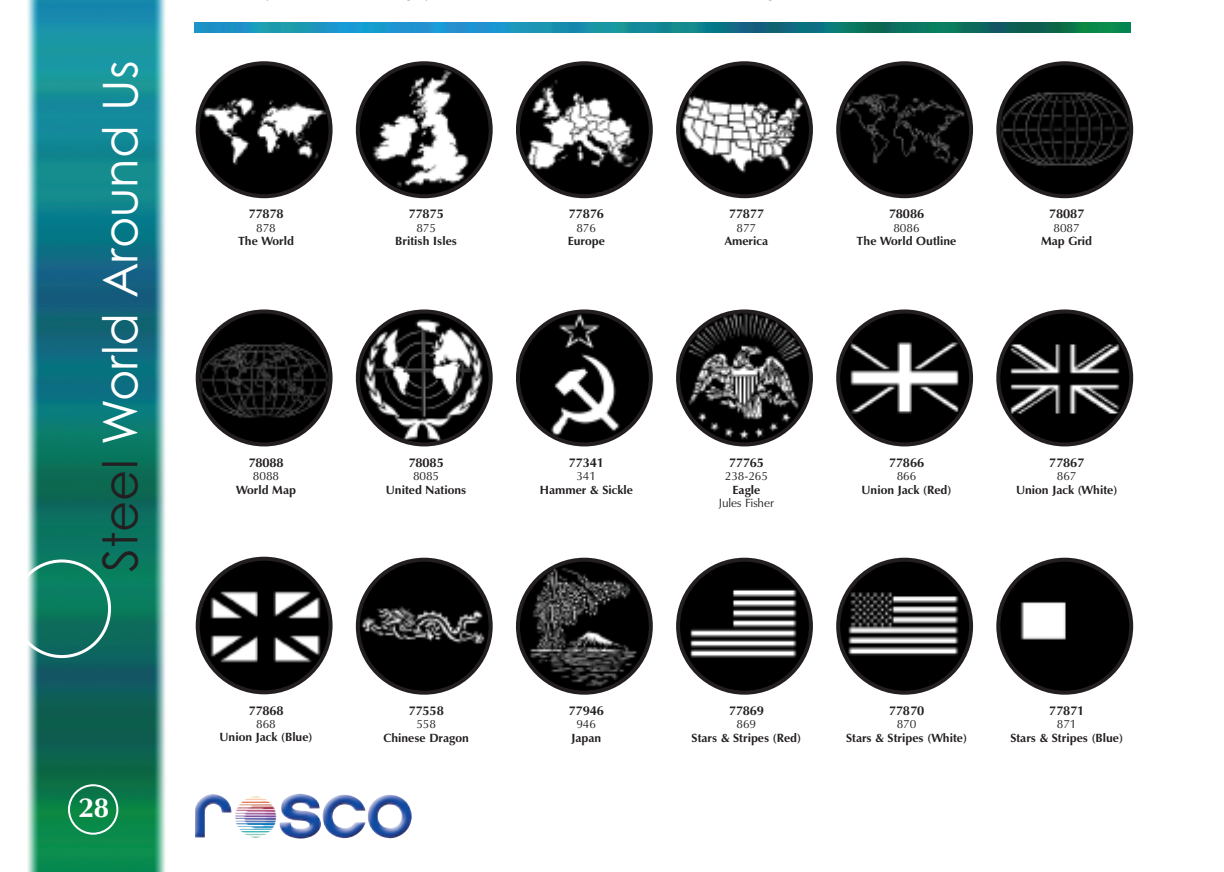
<style>
.page{position:relative;width:1224px;height:872px;background:#fff}
.page>*{position:absolute;margin:0;border:0;box-sizing:border-box;transform-origin:0 0}
.t1{font:48px "Century Gothic";color:#fff}
.t2{font:700 28px "Zapf Humanist 601 BT";color:#fff}
.t3{font:700 13px "Zapf Humanist 601 BT";letter-spacing:-.005em;color:#231f20}
.t4{font:700 12px "Zapf Humanist 601 BT";color:#231f20}
.t5{font:12px "Zapf Humanist 601 BT";letter-spacing:-.005em;color:#231f20}
.s1{color:#231f20}
</style>
<div class="page">
<img style="left:27px;top:0;width:139px;height:871px">
<svg style="left:27px;top:559px;width:84px;height:98px;background:#2e8a75"></svg>
<svg style="left:68px;top:784px;width:50px;height:50px;background:#26905c"></svg>
<img style="left:195px;top:793px;width:217px;height:45px">
<svg style="left:196px;top:61px;width:137px;height:137px"></svg>
<svg style="left:356px;top:61px;width:137px;height:137px"></svg>
<svg style="left:516px;top:61px;width:137px;height:137px"></svg>
<svg style="left:676px;top:61px;width:137px;height:137px"></svg>
<svg style="left:836px;top:61px;width:137px;height:137px"></svg>
<svg style="left:996px;top:61px;width:137px;height:137px"></svg>
<svg style="left:196px;top:309px;width:137px;height:137px"></svg>
<svg style="left:356px;top:309px;width:137px;height:137px"></svg>
<svg style="left:516px;top:309px;width:137px;height:137px"></svg>
<svg style="left:676px;top:309px;width:137px;height:137px"></svg>
<svg style="left:836px;top:309px;width:137px;height:137px"></svg>
<svg style="left:996px;top:309px;width:137px;height:137px"></svg>
<svg style="left:196px;top:556px;width:137px;height:138px"></svg>
<svg style="left:356px;top:557px;width:137px;height:137px"></svg>
<svg style="left:516px;top:557px;width:137px;height:137px"></svg>
<svg style="left:676px;top:557px;width:137px;height:137px"></svg>
<svg style="left:836px;top:557px;width:137px;height:137px"></svg>
<svg style="left:996px;top:557px;width:137px;height:137px"></svg>
<img style="left:194px;top:23px;width:936px;height:10px">
<h1 class="t1" style="left:93px;top:571px;width:512px;rotate:-90deg"><span class="s1">Steel</span> World Around Us</h1>
<h2 class="t2" style="left:78px;top:795px;width:32px">28</h2>
<p class="t3" style="left:248px;top:209px;width:37px">77878</p>
<p class="t5" style="left:256px;top:223px;width:21px">878</p>
<p class="t4" style="left:238px;top:236px;width:58px">The World</p>
<p class="t3" style="left:408px;top:209px;width:37px">77875</p>
<p class="t5" style="left:416px;top:223px;width:21px">875</p>
<p class="t4" style="left:395px;top:236px;width:63px">British Isles</p>
<p class="t3" style="left:569px;top:209px;width:37px">77876</p>
<p class="t5" style="left:576px;top:223px;width:21px">876</p>
<p class="t4" style="left:568px;top:236px;width:39px">Europe</p>
<p class="t3" style="left:729px;top:209px;width:37px">77877</p>
<p class="t5" style="left:737px;top:223px;width:21px">877</p>
<p class="t4" style="left:725px;top:236px;width:45px">America</p>
<p class="t3" style="left:889px;top:209px;width:37px">78086</p>
<p class="t5" style="left:893px;top:223px;width:28px">8086</p>
<p class="t4" style="left:857px;top:236px;width:101px">The World Outline</p>
<p class="t3" style="left:1049px;top:209px;width:37px">78087</p>
<p class="t5" style="left:1054px;top:223px;width:28px">8087</p>
<p class="t4" style="left:1041px;top:236px;width:53px">Map Grid</p>
<p class="t3" style="left:248px;top:457px;width:37px">78088</p>
<p class="t5" style="left:253px;top:471px;width:28px">8088</p>
<p class="t4" style="left:236px;top:484px;width:61px">World Map</p>
<p class="t3" style="left:408px;top:457px;width:37px">78085</p>
<p class="t5" style="left:413px;top:471px;width:28px">8085</p>
<p class="t4" style="left:386px;top:484px;width:82px">United Nations</p>
<p class="t3" style="left:569px;top:457px;width:37px">77341</p>
<p class="t5" style="left:576px;top:471px;width:21px">341</p>
<p class="t4" style="left:540px;top:484px;width:94px">Hammer &amp; Sickle</p>
<p class="t3" style="left:729px;top:457px;width:37px">77765</p>
<p class="t5" style="left:725px;top:471px;width:45px">238-265</p>
<p class="t4" style="left:733px;top:484px;width:29px">Eagle</p>
<p class="t5" style="left:719px;top:497px;width:57px">Jules Fisher</p>
<p class="t3" style="left:889px;top:457px;width:37px">77866</p>
<p class="t5" style="left:897px;top:471px;width:21px">866</p>
<p class="t4" style="left:862px;top:484px;width:91px">Union Jack (Red)</p>
<p class="t3" style="left:1049px;top:457px;width:37px">77867</p>
<p class="t5" style="left:1057px;top:471px;width:21px">867</p>
<p class="t4" style="left:1016px;top:484px;width:103px">Union Jack (White)</p>
<p class="t3" style="left:248px;top:704px;width:37px">77868</p>
<p class="t5" style="left:256px;top:719px;width:21px">868</p>
<p class="t4" style="left:220px;top:732px;width:94px">Union Jack (Blue)</p>
<p class="t3" style="left:408px;top:705px;width:37px">77558</p>
<p class="t5" style="left:416px;top:719px;width:21px">558</p>
<p class="t4" style="left:383px;top:732px;width:87px">Chinese Dragon</p>
<p class="t3" style="left:569px;top:705px;width:37px">77946</p>
<p class="t5" style="left:576px;top:719px;width:21px">946</p>
<p class="t4" style="left:571px;top:732px;width:31px">Japan</p>
<p class="t3" style="left:729px;top:705px;width:37px">77869</p>
<p class="t5" style="left:737px;top:719px;width:21px">869</p>
<p class="t4" style="left:692px;top:732px;width:111px">Stars &amp; Stripes (Red)</p>
<p class="t3" style="left:889px;top:705px;width:37px">77870</p>
<p class="t5" style="left:897px;top:719px;width:21px">870</p>
<p class="t4" style="left:846px;top:732px;width:122px">Stars &amp; Stripes (White)</p>
<p class="t3" style="left:1049px;top:705px;width:37px">77871</p>
<p class="t5" style="left:1057px;top:719px;width:21px">871</p>
<p class="t4" style="left:1010px;top:732px;width:114px">Stars &amp; Stripes (Blue)</p>
</div>
